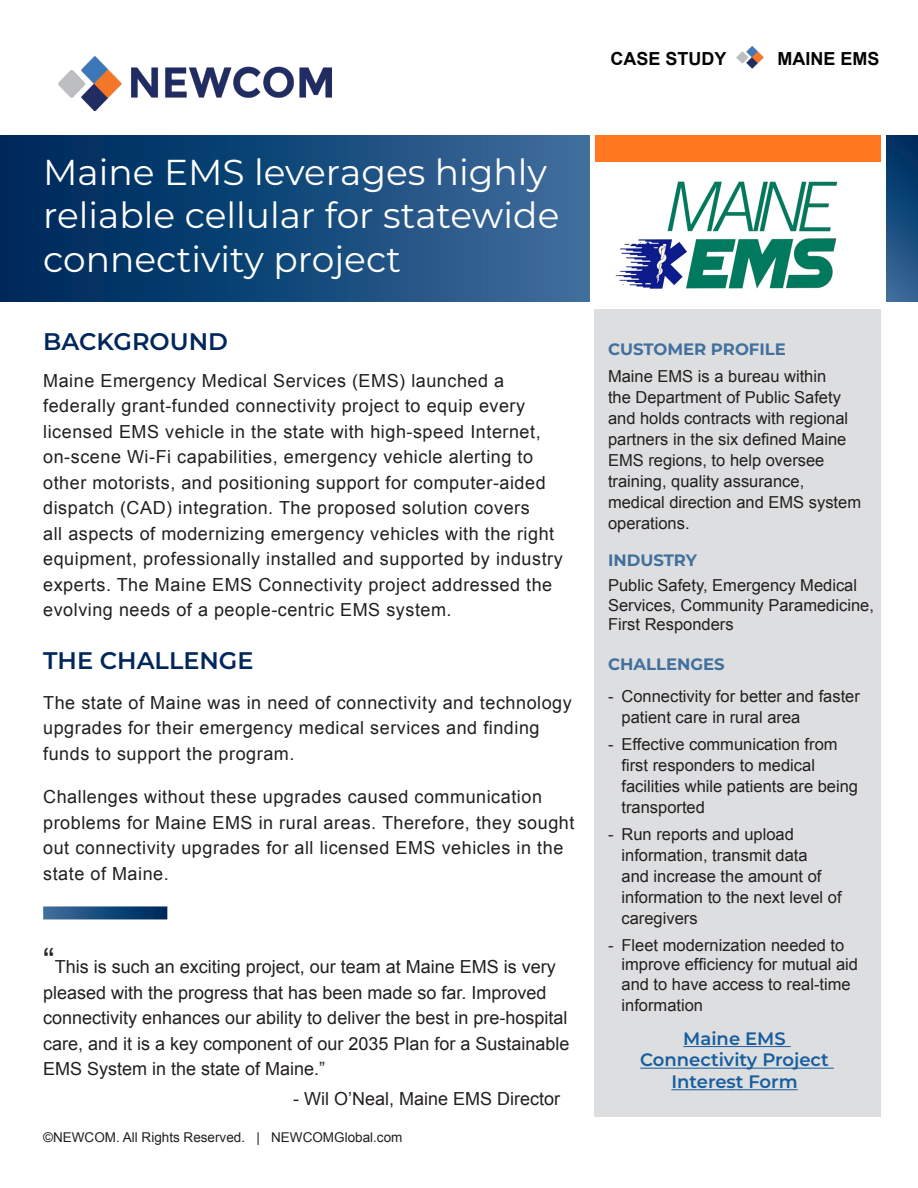
<style>
.page{position:relative;width:918px;height:1188px;background:#fff}
.page>*{position:absolute;margin:0;border:0;box-sizing:border-box;transform-origin:0 0}
.t1{font:36px/43.5px "Montserrat";color:#fff}
.t2{font:600 24px "Montserrat";color:#00275b}
.t3{font:18px/25.5px "Arial";letter-spacing:.03em;color:#231f20}
.t4{font:18px/25.5px "Arial";color:#231f20}
.t5{font:600 18px/21.6px "Montserrat";color:#175d9e;text-align:center}
.t6{font:700 18px "Arial";color:#040503}
.t7{font:16.5px/21px "Arial";color:#231f20}
.t8{font:700 16.5px "Montserrat";color:#42709e}
.t9{font:13.5px "Arial";color:#231f20}
.s1{font-size:34.5px}
</style>
<div class="page">
<div style="left:0;top:135px;width:589px;height:166px;background:linear-gradient(to right,#002659,#3c6d9c)"></div>
<div style="left:594px;top:309px;width:286px;height:808px;background:#dddedf"></div>
<div style="left:595px;top:135px;width:285px;height:27px;background:#ff781f"></div>
<div style="left:886px;top:135px;width:32px;height:166px;background:linear-gradient(to bottom,#002b5d,#386897)"></div>
<img style="left:615px;top:181px;width:223px;height:108px">
<hr style="left:683px;top:1046px;width:108px;height:1px;background:#175d9e">
<hr style="left:640px;top:1068px;width:194px;height:1px;background:#175d9e">
<hr style="left:671px;top:1089px;width:127px;height:1px;background:#175d9e">
<img style="left:736px;top:46px;width:28px;height:23px">
<img style="left:58px;top:57px;width:274px;height:53px">
<p class="t1" style="left:43px;top:149px;width:518px">Maine EMS leverages highly reliable cellular for statewide connectivity project</p>
<p class="t6" style="left:611px;top:47px;width:118px">CASE STUDY</p>
<p class="t6" style="left:778px;top:47px;width:104px">MAINE EMS</p>
<p class="t2" style="left:43px;top:325px;width:186px">BACKGROUND</p>
<p class="t8" style="left:608px;top:337px;width:179px">CUSTOMER PROFILE</p>
<p class="t3" style="left:43px;top:368px;width:521px">Maine Emergency Medical Services (EMS) launched a federally grant-funded connectivity project to equip every licensed EMS vehicle in the state with high-speed Internet, on-scene Wi-Fi capabilities, emergency vehicle alerting to other motorists, and positioning support for computer-aided dispatch (CAD) integration. The proposed solution covers<br>all aspects of modernizing emergency vehicles with the right equipment, professionally installed and supported by industry experts. The Maine EMS Connectivity project addressed the evolving needs of a people-centric EMS system.</p>
<p class="t7" style="left:608px;top:366px;width:255px">Maine EMS is a bureau within<br>the Department of Public Safety and holds contracts with regional partners in the six defined Maine<br>EMS regions, to help oversee training, quality assurance, medical direction and EMS system operations.</p>
<p class="t8" style="left:608px;top:548px;width:91px">INDUSTRY</p>
<p class="t7" style="left:608px;top:576px;width:267px;line-height:19.5px">Public Safety, Emergency Medical<br>Services, Community Paramedicine,<br>First Responders</p>
<p class="t2" style="left:43px;top:644px;width:212px">THE CHALLENGE</p>
<p class="t8" style="left:608px;top:653px;width:118px">CHALLENGES</p>
<p class="t3" style="left:43px;top:690px;width:530px">The state of Maine was in need of connectivity and technology upgrades for their emergency medical services and finding funds to support the program.</p>
<p class="t3" style="left:43px;top:784px;width:533px">Challenges without these upgrades caused communication problems for Maine EMS in rural areas. Therefore, they sought out connectivity upgrades for all licensed EMS vehicles in the state of Maine.</p>
<p class="t7" style="left:622px;top:686px;width:240px;text-indent:-14px">- Connectivity for better and faster patient care in rural area</p>
<p class="t7" style="left:622px;top:734px;width:238px;text-indent:-14px">- Effective communication from first responders to medical facilities while patients are being transported</p>
<p class="t7" style="left:622px;top:824px;width:222px;text-indent:-14px">- Run reports and upload information, transmit data<br>and increase the amount of information to the next level of caregivers</p>
<p class="t7" style="left:622px;top:936px;width:238px;line-height:19.5px;text-indent:-14px">- Fleet modernization needed to improve efficiency for mutual aid and to have access to real-time</p>
<p class="t7" style="left:622px;top:995px;width:83px">information</p>
<p class="t4" style="left:43px;top:954px;width:528px"><span class="s1">“</span>This is such an exciting project, our team at Maine EMS is very pleased with the progress that has been made so far. Improved connectivity enhances our ability to deliver the best in pre-hospital care, and it is a key component of our 2035 Plan for a Sustainable EMS System in the state of Maine.”</p>
<p class="t4" style="left:293px;top:1086px;width:269px">- Wil O’Neal, Maine EMS Director</p>
<p class="t5" style="left:640px;top:1027px;width:190px">Maine EMS<br>Connectivity Project<br>Interest Form</p>
<p class="t9" style="left:43px;top:1128px;width:361px">©NEWCOM. All Rights Reserved. | NEWCOMGlobal.com</p>
</div>
